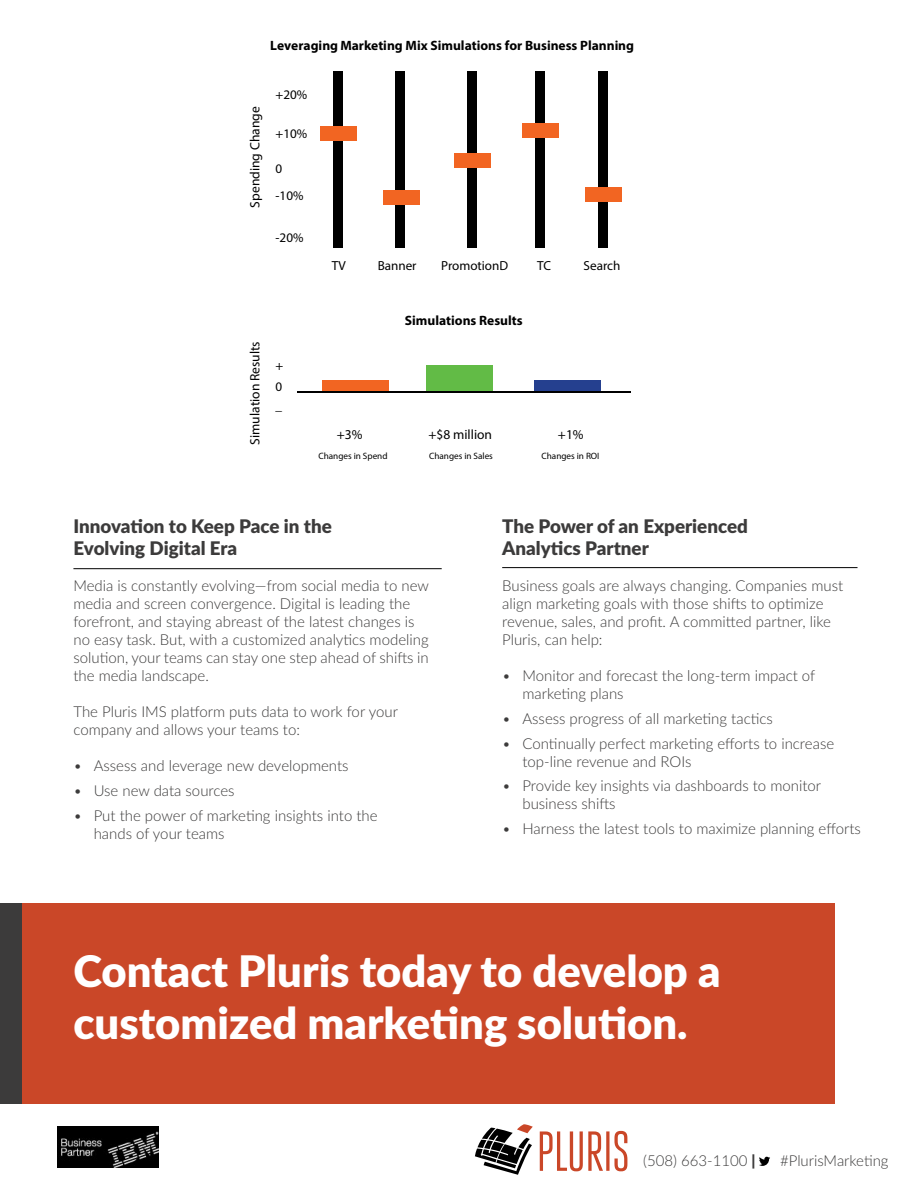
<style>
.page{position:relative;width:918px;height:1188px;background:#fff}
.page>*{position:absolute;margin:0;border:0;box-sizing:border-box;transform-origin:0 0}
.t1{font:900 43.5px/52.2px "Lato";color:#fff}
.t2{font:900 18.75px/22.5px "Lato";color:#3c3b3b}
.t3{font:300 15px/18px "Lato";color:#3c3b3b}
.t4{font:700 13.5px "Myriad Pro";color:#000}
.t5{font:13.5px "Myriad Pro";color:#000}
.t6{font:13.2px "Myriad Pro";color:#000}
.t7{font:9.15px "Myriad Pro";color:#000}
.s1{font-weight:900}
</style>
<div class="page">
<div style="left:0;top:903px;width:835px;height:201px;background:#ca4728"></div>
<div style="left:0;top:903px;width:22px;height:201px;background:#3c3b3b"></div>
<svg style="left:540px;top:1131px;width:87px;height:40px"></svg>
<svg style="left:475px;top:1124px;width:58px;height:51px"></svg>
<img style="left:57px;top:1126px;width:102px;height:41px">
<hr style="left:502px;top:567px;width:356px;height:1px;background:#000">
<hr style="left:73px;top:568px;width:369px;height:1px;background:#000">
<svg style="left:759px;top:1157px;width:11px;height:9px"></svg>
<div style="left:333px;top:72px;width:10px;height:176px;background:#000"></div>
<hr style="left:297px;top:391px;width:333px;height:1px;background:#000">
<div style="left:395px;top:72px;width:10px;height:176px;background:#000"></div>
<div style="left:468px;top:72px;width:9px;height:176px;background:#000"></div>
<div style="left:535px;top:72px;width:10px;height:176px;background:#000"></div>
<div style="left:598px;top:72px;width:10px;height:176px;background:#000"></div>
<div style="left:321px;top:126px;width:36px;height:15px;background:#f26522"></div>
<div style="left:383px;top:190px;width:36px;height:15px;background:#f26522"></div>
<div style="left:322px;top:380px;width:66px;height:11px;background:#f26522"></div>
<div style="left:427px;top:365px;width:66px;height:26px;background:#62bb46"></div>
<div style="left:534px;top:380px;width:66px;height:11px;background:#25408f"></div>
<div style="left:454px;top:153px;width:36px;height:15px;background:#f26522"></div>
<div style="left:523px;top:123px;width:36px;height:15px;background:#f26522"></div>
<div style="left:586px;top:187px;width:36px;height:15px;background:#f26522"></div>
<p class="t4" style="left:270px;top:36px;width:366px">Leveraging Marketing Mix Simulations for Business Planning</p>
<p class="t5" style="left:247px;top:208px;width:103px;rotate:-90deg">Spending Change</p>
<p class="t6" style="left:276px;top:87px;width:33px">+20%</p>
<p class="t6" style="left:276px;top:126px;width:33px">+10%</p>
<p class="t6" style="left:276px;top:160px;width:8px">0</p>
<p class="t6" style="left:276px;top:188px;width:29px">-10%</p>
<p class="t6" style="left:276px;top:230px;width:29px">-20%</p>
<p class="t6" style="left:332px;top:257px;width:15px">TV</p>
<p class="t6" style="left:378px;top:257px;width:40px">Banner</p>
<p class="t6" style="left:441px;top:257px;width:68px">PromotionD</p>
<p class="t6" style="left:537px;top:257px;width:16px">TC</p>
<p class="t6" style="left:584px;top:257px;width:38px">Search</p>
<p class="t5" style="left:247px;top:445px;width:105px;rotate:-90deg">Simulation Results</p>
<p class="t6" style="left:276px;top:357px;width:9px">+</p>
<p class="t6" style="left:276px;top:379px;width:8px">0</p>
<p class="t6" style="left:276px;top:398px;width:8px">_</p>
<p class="t4" style="left:405px;top:312px;width:119px">Simulations Results</p>
<p class="t5" style="left:337px;top:426px;width:27px">+3%</p>
<p class="t5" style="left:428px;top:426px;width:65px">+$8 million</p>
<p class="t5" style="left:558px;top:426px;width:27px">+1%</p>
<p class="t7" style="left:318px;top:451px;width:71px">Changes in Spend</p>
<p class="t7" style="left:429px;top:451px;width:65px">Changes in Sales</p>
<p class="t7" style="left:541px;top:451px;width:60px">Changes in ROI</p>
<p class="t2" style="left:73px;top:514px;width:260px">Innovation to Keep Pace in the<br>Evolving Digital Era</p>
<p class="t3" style="left:73px;top:576px;width:357px">Media is constantly evolving—from social media to new media and screen convergence. Digital is leading the forefront, and staying abreast of the latest changes is no easy task. But, with a customized analytics modeling solution, your teams can stay one step ahead of shifts in the media landscape.</p>
<p class="t3" style="left:73px;top:702px;width:326px">The Pluris IMS platform puts data to work for your company and allows your teams to:</p>
<p class="t3" style="left:73px;top:756px;width:277px">• Assess and leverage new developments</p>
<p class="t3" style="left:73px;top:781px;width:163px">• Use new data sources</p>
<p class="t3" style="left:94px;top:806px;width:286px;text-indent:-20px">• Put the power of marketing insights into the hands of your teams</p>
<p class="t2" style="left:502px;top:514px;width:247px">The Power of an Experienced<br>Analytics Partner</p>
<p class="t3" style="left:502px;top:576px;width:343px">Business goals are always changing. Companies must align marketing goals with those shifts to optimize revenue, sales, and profit. A committed partner, like Pluris, can help:</p>
<p class="t3" style="left:522px;top:666px;width:294px;text-indent:-20px">• Monitor and forecast the long-term impact of marketing plans</p>
<p class="t3" style="left:502px;top:709px;width:272px">• Assess progress of all marketing tactics</p>
<p class="t3" style="left:522px;top:734px;width:313px;text-indent:-20px">• Continually perfect marketing efforts to increase top-line revenue and ROIs</p>
<p class="t3" style="left:522px;top:777px;width:300px;text-indent:-20px">• Provide key insights via dashboards to monitor business shifts</p>
<p class="t3" style="left:502px;top:819px;width:360px">• Harness the latest tools to maximize planning efforts</p>
<h1 class="t1" style="left:73px;top:944px;width:649px">Contact Pluris today to develop a customized marketing solution.</h1>
<p class="t3" style="left:643px;top:1151px;width:114px">(508) 663-1100 <span class="s1">|</span></p>
<p class="t3" style="left:780px;top:1151px;width:110px">#PlurisMarketing</p>
</div>
